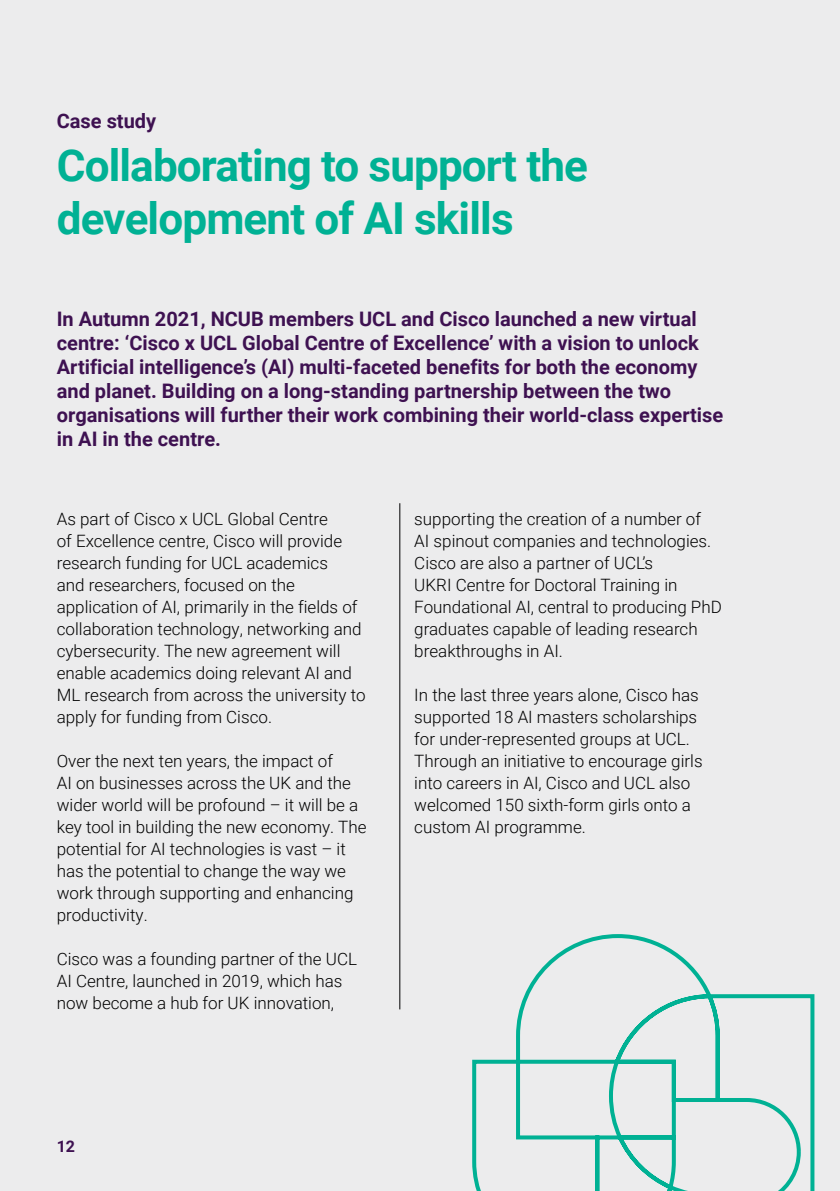
<style>
.page{position:relative;width:840px;height:1191px;background:#fff}
.page>*{position:absolute;margin:0;border:0;box-sizing:border-box;transform-origin:0 0}
.t1{font:700 44px/52.8px "Roboto";letter-spacing:-.02em;color:#00b194}
.t2{font:700 20px/24px "Roboto";color:#3e1151}
.t3{font:300 17px/22px "Roboto";color:#000}
.t4{font:700 16px "Roboto";color:#3e1151}
</style>
<div class="page">
<div style="left:0;top:0;width:839px;height:1191px;background:#ececed"></div>
<svg style="left:472px;top:934px;width:343px;height:257px"></svg>
<hr style="left:399px;top:503px;width:1px;height:506px;background:#000">
<p class="t2" style="left:57px;top:110px;width:101px">Case study</p>
<h1 class="t1" style="left:57px;top:142px;width:532px">Collaborating to support the development of AI skills</h1>
<p class="t2" style="left:57px;top:308px;width:667px">In Autumn 2021, NCUB members UCL and Cisco launched a new virtual centre: ‘Cisco x UCL Global Centre of Excellence’ with a vision to unlock Artificial intelligence’s (AI) multi-faceted benefits for both the economy and planet. Building on a long-standing partnership between the two organisations will further their work combining their world-class expertise in AI in the centre.</p>
<p class="t3" style="left:57px;top:509px;width:310px">As part of Cisco x UCL Global Centre<br>of Excellence centre, Cisco will provide research funding for UCL academics<br>and researchers, focused on the application of AI, primarily in the fields of collaboration technology, networking and cybersecurity. The new agreement will enable academics doing relevant AI and ML research from across the university to apply for funding from Cisco.</p>
<p class="t3" style="left:57px;top:751px;width:311px">Over the next ten years, the impact of<br>AI on businesses across the UK and the wider world will be profound – it will be a key tool in building the new economy. The potential for AI technologies is vast – it has the potential to change the way we work through supporting and enhancing productivity.</p>
<p class="t3" style="left:57px;top:949px;width:301px">Cisco was a founding partner of the UCL<br>AI Centre, launched in 2019, which has now become a hub for UK innovation,</p>
<p class="t3" style="left:414px;top:509px;width:309px">supporting the creation of a number of<br>AI spinout companies and technologies.<br>Cisco are also a partner of UCL’s<br>UKRI Centre for Doctoral Training in Foundational AI, central to producing PhD graduates capable of leading research breakthroughs in AI.</p>
<p class="t3" style="left:414px;top:685px;width:289px">In the last three years alone, Cisco has supported 18 AI masters scholarships for under-represented groups at UCL.<br>Through an initiative to encourage girls into careers in AI, Cisco and UCL also welcomed 150 sixth-form girls onto a custom AI programme.</p>
<p class="t4" style="left:57px;top:1139px;width:20px">12</p>
</div>
